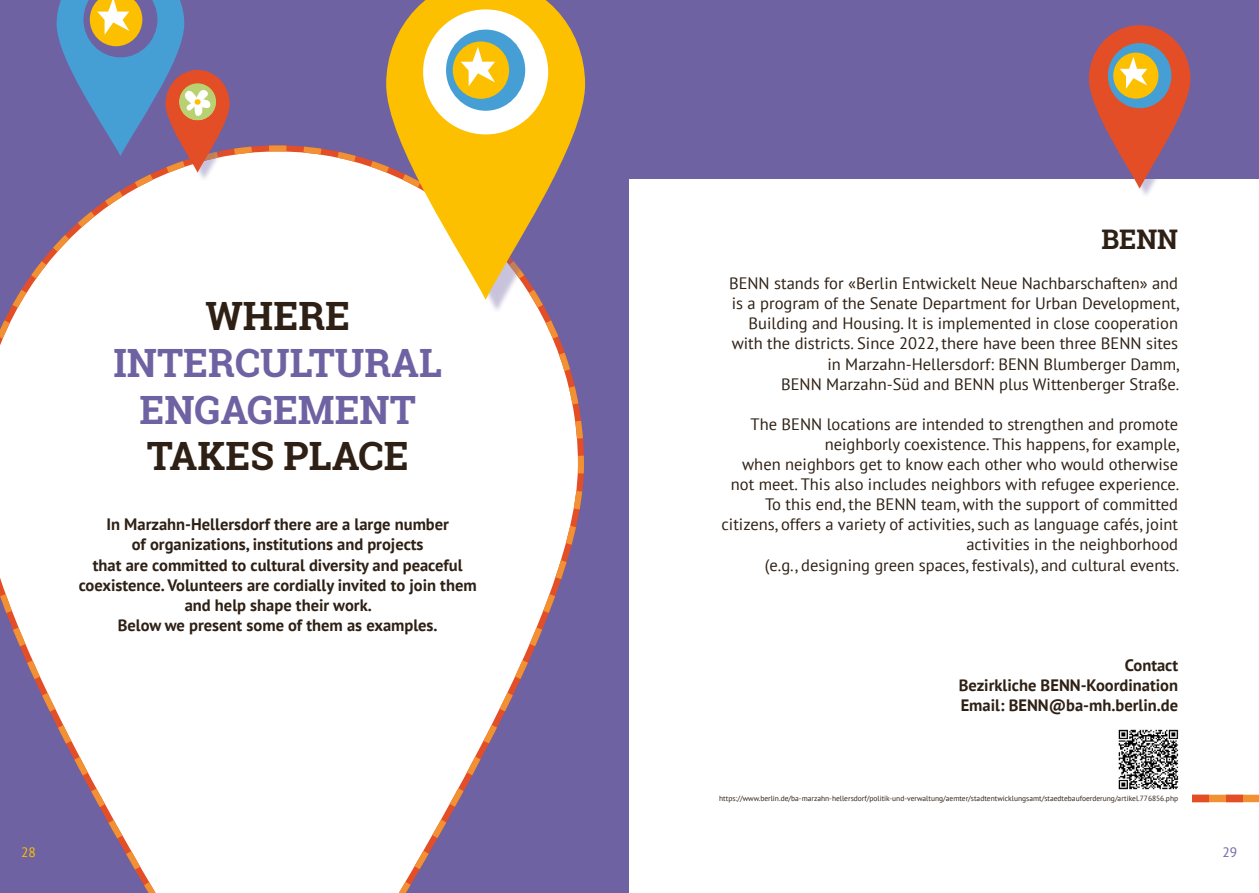
<style>
.page{position:relative;width:1259px;height:893px;background:#fff}
.page>*{position:absolute;margin:0;border:0;box-sizing:border-box;transform-origin:0 0}
.t1{font:700 39px/46.8px "Roboto Slab";color:#6f62a2;text-align:center}
.t2{font:700 39px "Roboto Slab";color:#2e2014}
.t3{font:700 27px "Roboto Slab";color:#2e2014}
.t4{font:16.5px/20.1px "PT Sans";color:#2e2014;text-align:right}
.t5{font:700 16.5px/20.1px "PT Sans";color:#2e2014;text-align:center}
.t6{font:13.5px "PT Sans";color:#fdc000}
.t7{font:13.5px "PT Sans";color:#6f62a2}
.t8{font:7.5px "PT Sans";color:#2e2014}
</style>
<div class="page">
<div style="left:0;top:0;width:642px;height:893px;background:#6f62a2"></div>
<div style="left:617px;top:0;width:642px;height:893px;background:#6f62a2"></div>
<div style="left:629px;top:180px;width:630px;height:713px;background:#fff"></div>
<svg style="left:1192px;top:795px;width:67px;height:7px"></svg>
<img style="left:1118px;top:729px;width:61px;height:61px">
<svg style="left:0;top:145px;width:584px;height:748px"></svg>
<div style="left:392px;top:0;width:209px;height:314px;background:#6f62a2;opacity:.38"></div>
<svg style="left:386px;top:0;width:199px;height:300px;fill:#fdc000"></svg>
<div style="left:423px;top:9px;width:125px;height:125px;background:#fff;border-radius:50%"></div>
<div style="left:168px;top:71px;width:72px;height:111px;background:#6f62a2;opacity:.38"></div>
<div style="left:446px;top:30px;width:79px;height:81px;background:#469fd4;border-radius:50%"></div>
<div style="left:453px;top:42px;width:56px;height:57px;background:#fdc000;border-radius:50%"></div>
<svg style="left:461px;top:47px;width:34px;height:40px"></svg>
<svg style="left:57px;top:0;width:173px;height:173px"></svg>
<div style="left:1090px;top:26px;width:111px;height:172px;background:#6f62a2;opacity:.38"></div>
<svg style="left:1089px;top:25px;width:101px;height:164px"></svg>
<h1 class="t2" style="left:205px;top:289px;width:146px">WHERE</h1>
<h1 class="t1" style="left:113px;top:339px;width:330px">INTERCULTURAL<br>ENGAGEMENT</h1>
<h1 class="t2" style="left:147px;top:430px;width:263px">TAKES PLACE</h1>
<p class="t5" style="left:79px;top:514px;width:399px">In Marzahn-Hellersdorf there are a large number<br>of organizations, institutions and projects<br>that are committed to cultural diversity and peaceful coexistence. Volunteers are cordially invited to join them and help shape their work.<br>Below we present some of them as examples.</p>
<h2 class="t3" style="left:1101px;top:221px;width:78px">BENN</h2>
<p class="t4" style="left:729px;top:273px;width:452px">BENN stands for «Berlin Entwickelt Neue Nachbarschaften» and is a program of the Senate Department for Urban Development, Building and Housing. It is implemented in close cooperation with the districts. Since 2022, there have been three BENN sites in Marzahn-Hellersdorf: BENN Blumberger Damm,<br>BENN Marzahn-Süd and BENN plus Wittenberger Straße.</p>
<p class="t4" style="left:721px;top:414px;width:459px">The BENN locations are intended to strengthen and promote neighborly coexistence. This happens, for example,<br>when neighbors get to know each other who would otherwise not meet. This also includes neighbors with refugee experience.<br>To this end, the BENN team, with the support of committed citizens, offers a variety of activities, such as language cafés, joint activities in the neighborhood<br>(e.g., designing green spaces, festivals), and cultural events.</p>
<p class="t5" style="left:958px;top:655px;width:221px;text-align:justify;text-indent:166px">Contact Bezirkliche BENN-Koordination Email: BENN@ba-mh.berlin.de</p>
<p class="t8" style="left:719px;top:793px;width:460px">https://www.berlin.de/ba-marzahn-hellersdorf/politik-und-verwaltung/aemter/stadtentwicklungsamt/staedtebaufoerderung/artikel.776856.php</p>
<p class="t6" style="left:21px;top:843px;width:16px">28</p>
<p class="t7" style="left:1222px;top:843px;width:16px">29</p>
</div>
